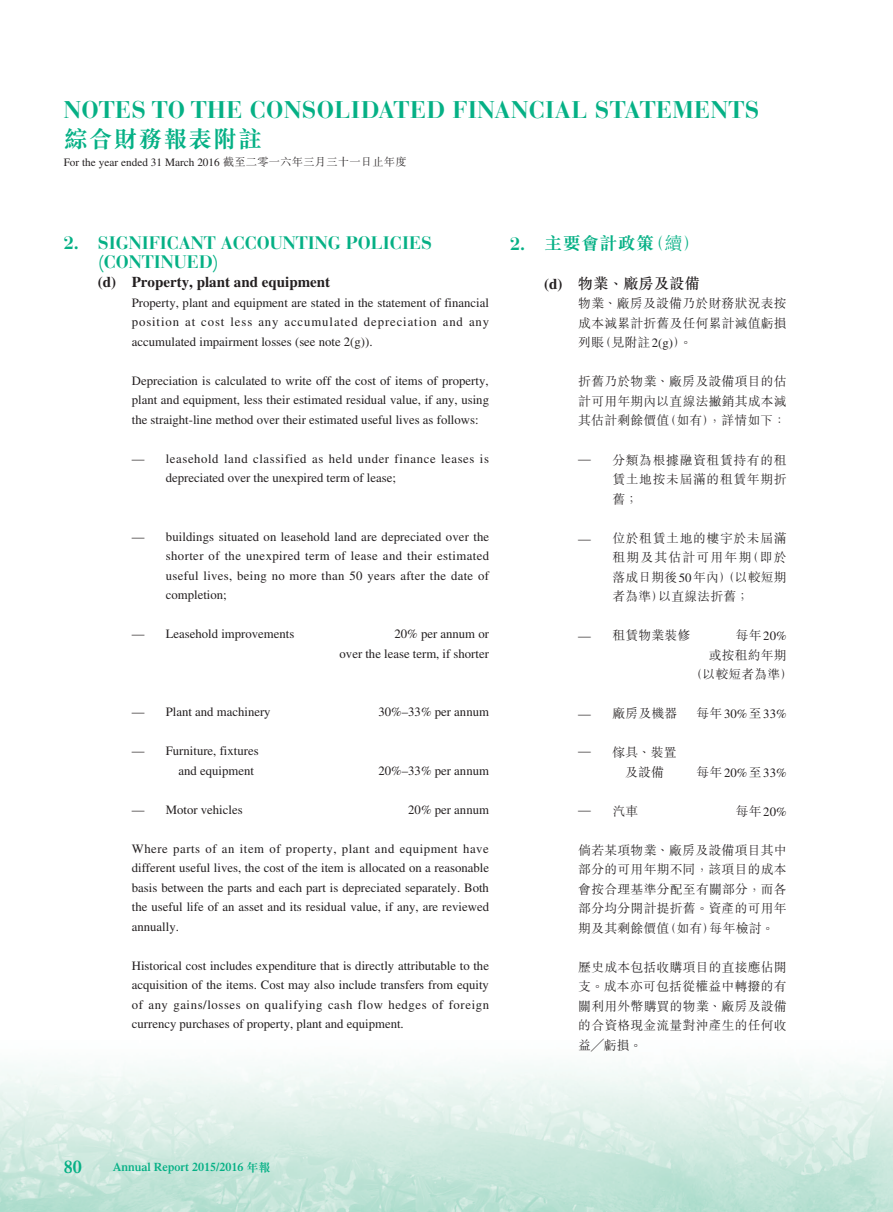
<style>
.page{position:relative;width:893px;height:1212px;background:#fff}
.page>*{position:absolute;margin:0;border:0;box-sizing:border-box;transform-origin:0 0}
.t1{font:700 24px "Bauer Bodoni Std";letter-spacing:.015em;color:#05b085}
.t2{font:700 24px "M Sung HK";letter-spacing:.035em;color:#05b085}
._01_H1_E{font:700 18px/18.8px "Bauer Bodoni Std";color:#05b085}
._001_H1_C{font:700 18px "M Sung HK";letter-spacing:.02em;color:#05b085}
.t3{font:600 18px "Times LT Std";color:#05b085}
._02_H2_E{font:700 15px "Times LT Std";color:#231f20}
._002_H2_C{font:500 15px "M Sung HK";letter-spacing:.02em;color:#231f20}
._00_txt_E{font:12.75px/19.5px "Times LT Std";color:#231f20;text-align:justify}
._000_txt_C{font:300 12.75px/19.5px "M Sung HK";letter-spacing:.025em;color:#231f20;text-align:justify}
._00_txt_E-2{font:12.75px/19.5px "Times LT Std";letter-spacing:.045em;color:#231f20}
._000_txt_C-2{font:12.75px "Times LT Std";color:#231f20}
.t4{font:600 12px "Times LT Std";color:#05b085}
.t5{font:11.25px "Times LT Std";color:#231f20}
.s1{font-family:"M Sung HK";font-weight:300}
.s2{font-family:"Bauer Bodoni Std"}
.s3{font-weight:300}
.s4{font-family:"Times LT Std";font-weight:700}
.s5{font-family:"Times LT Std";font-weight:400}
.s6{font-family:"M Sung HK";font-weight:700}
</style>
<div class="page">
<img style="left:0;top:1065px;width:893px;height:147px">
<h1 class="t1" style="left:64px;top:95px;width:697px">NOTES TO THE CONSOLIDATED FINANCIAL STATEMENTS</h1>
<h1 class="t2" style="left:64px;top:127px;width:200px">綜合財務報表附註</h1>
<p class="t5" style="left:64px;top:156px;width:344px">For the year ended 31 March 2016 <span class="s1">截至二零一六年三月三十一日止年度</span></p>
<p class="_01_H1_E" style="left:98px;top:233px;width:336px;text-indent:-34px">2. SIGNIFICANT ACCOUNTING POLICIES (CONTINUED)</p>
<p class="_02_H2_E" style="left:98px;top:273px;width:234px">(d) Property, plant and equipment</p>
<p class="_00_txt_E" style="left:132px;top:292px;width:359px">Property, plant and equipment are stated in the statement of financial position at cost less any accumulated depreciation and any accumulated impairment losses (see note 2(g)).</p>
<p class="_00_txt_E" style="left:132px;top:370px;width:359px">Depreciation is calculated to write off the cost of items of property, plant and equipment, less their estimated residual value, if any, using the straight-line method over their estimated useful lives as follows:</p>
<p class="_00_txt_E-2" style="left:166px;top:448px;width:325px;text-indent:-34px">— leasehold land classified as held under finance leases is depreciated over the unexpired term of lease;</p>
<p class="_00_txt_E" style="left:166px;top:526px;width:325px;text-indent:-34px">— buildings situated on leasehold land are depreciated over the shorter of the unexpired term of lease and their estimated useful lives, being no more than 50 years after the date of completion;</p>
<p class="_00_txt_E" style="left:132px;top:624px;width:164px">— Leasehold improvements</p>
<p class="_00_txt_E" style="left:340px;top:624px;width:151px;text-align:right">20% per annum or<br>over the lease term, if shorter</p>
<p class="_00_txt_E" style="left:132px;top:702px;width:140px">— Plant and machinery</p>
<p class="_00_txt_E" style="left:378px;top:702px;width:112px">30%–33% per annum</p>
<p class="_00_txt_E" style="left:132px;top:741px;width:128px">— Furniture, fixtures</p>
<p class="_00_txt_E" style="left:179px;top:760px;width:77px">and equipment</p>
<p class="_00_txt_E" style="left:378px;top:760px;width:112px">20%–33% per annum</p>
<p class="_00_txt_E" style="left:132px;top:799px;width:112px">— Motor vehicles</p>
<p class="_00_txt_E" style="left:408px;top:799px;width:82px">20% per annum</p>
<p class="_00_txt_E" style="left:132px;top:838px;width:359px">Where parts of an item of property, plant and equipment have different useful lives, the cost of the item is allocated on a reasonable basis between the parts and each part is depreciated separately. Both the useful life of an asset and its residual value, if any, are reviewed annually.</p>
<p class="_00_txt_E" style="left:132px;top:955px;width:359px">Historical cost includes expenditure that is directly attributable to the acquisition of the items. Cost may also include transfers from equity of any gains/losses on qualifying cash flow hedges of foreign currency purchases of property, plant and equipment.</p>
<p class="_001_H1_C" style="left:510px;top:234px;width:192px"><span class="s2">2.</span> 主要會計政策<span class="s3">（續）</span></p>
<p class="_002_H2_C" style="left:544px;top:273px;width:157px"><span class="s4">(d)</span> 物業、廠房及設備</p>
<p class="_000_txt_C" style="left:578px;top:293px;width:210px">物業、廠房及設備乃於財務狀況表按成本減累計折舊及任何累計減值虧損列賬（見附註<span class="s5">2(g)</span>）。</p>
<p class="_000_txt_C" style="left:578px;top:371px;width:210px">折舊乃於物業、廠房及設備項目的估計可用年期內以直線法撇銷其成本減其估計剩餘價值（如有），詳情如下：</p>
<p class="_000_txt_C" style="left:612px;top:449px;width:176px;text-indent:-34px"><span class="s5">—</span> 分類為根據融資租賃持有的租賃土地按未屆滿的租賃年期折舊；</p>
<p class="_000_txt_C" style="left:612px;top:527px;width:176px;text-indent:-34px"><span class="s5">—</span> 位於租賃土地的樓宇於未屆滿租期及其估計可用年期（即於落成日期後<span class="s5">50</span>年內）（以較短期者為準）以直線法折舊；</p>
<p class="_000_txt_C" style="left:578px;top:625px;width:113px"><span class="s5">—</span> 租賃物業裝修</p>
<p class="_000_txt_C-2" style="left:736px;top:628px;width:52px"><span class="s1">每年</span>20%</p>
<p class="_000_txt_C" style="left:709px;top:644px;width:79px">或按租約年期</p>
<p class="_000_txt_C" style="left:690px;top:664px;width:105px">（以較短者為準）</p>
<p class="_000_txt_C" style="left:578px;top:703px;width:100px"><span class="s5">—</span> 廠房及機器</p>
<p class="_000_txt_C-2" style="left:697px;top:706px;width:92px"><span class="s1">每年</span>30%<span class="s1">至</span>33%</p>
<p class="_000_txt_C" style="left:578px;top:742px;width:100px"><span class="s5">—</span> 傢具、裝置</p>
<p class="_000_txt_C" style="left:625px;top:761px;width:40px">及設備</p>
<p class="_000_txt_C-2" style="left:697px;top:765px;width:92px"><span class="s1">每年</span>20%<span class="s1">至</span>33%</p>
<p class="_000_txt_C" style="left:578px;top:800px;width:61px"><span class="s5">—</span> 汽車</p>
<p class="_000_txt_C-2" style="left:736px;top:804px;width:52px"><span class="s1">每年</span>20%</p>
<p class="_000_txt_C" style="left:578px;top:839px;width:210px">倘若某項物業、廠房及設備項目其中部分的可用年期不同，該項目的成本會按合理基準分配至有關部分，而各部分均分開計提折舊。資產的可用年期及其剩餘價值（如有）每年檢討。</p>
<p class="_000_txt_C" style="left:578px;top:956px;width:210px">歷史成本包括收購項目的直接應佔開支。成本亦可包括從權益中轉撥的有關利用外幣購買的物業、廠房及設備的合資格現金流量對沖產生的任何收益╱虧損。</p>
<h2 class="t3" style="left:64px;top:1156px;width:19px">80</h2>
<p class="t4" style="left:113px;top:1160px;width:159px">Annual Report 2015/2016 <span class="s6">年報</span></p>
</div>
